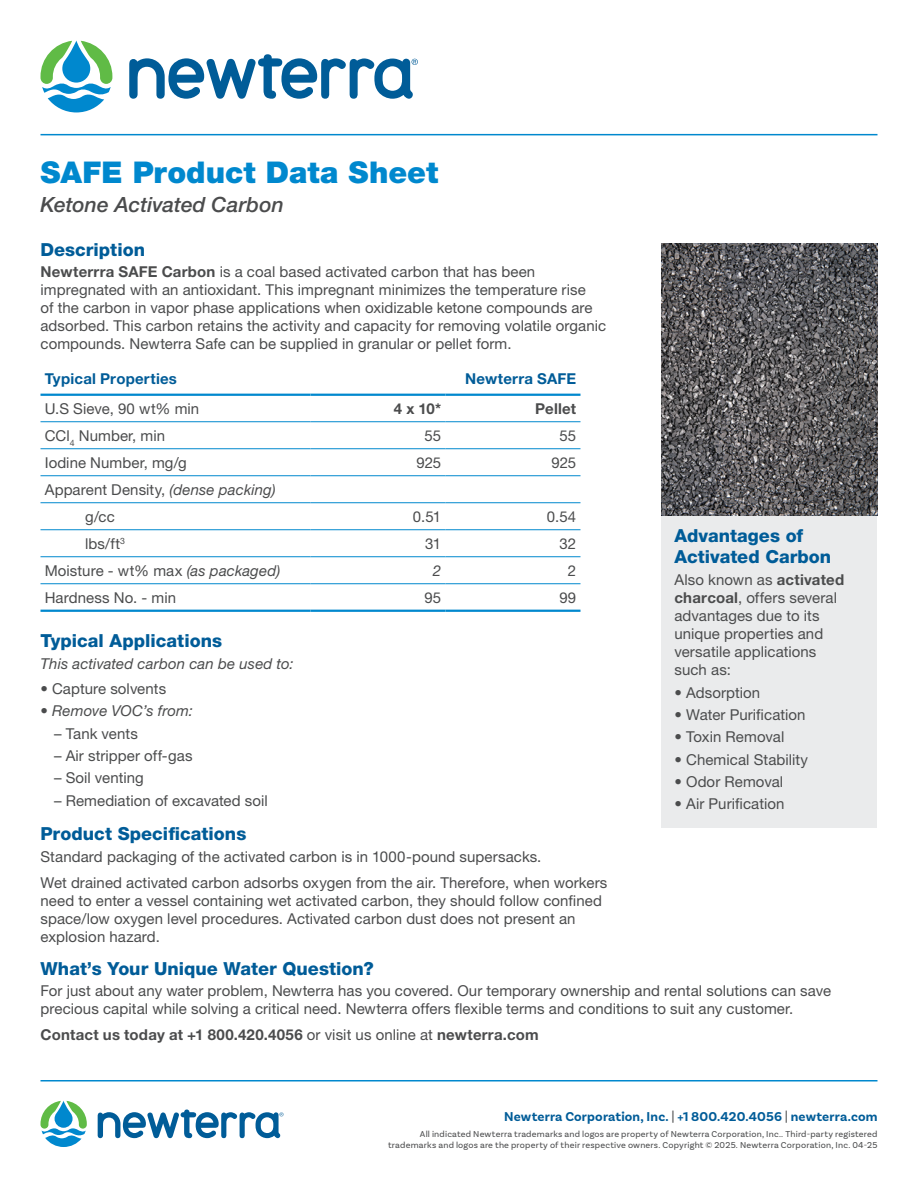
<style>
.page{position:relative;width:918px;height:1188px;background:#fff}
.page>*{position:absolute;margin:0;border:0;box-sizing:border-box;transform-origin:0 0}
.t1{font:900 30px "Helvetica Neue LT Std";color:#0088ce}
.t2{font:italic 500 21px "Helvetica Neue LT Std";color:#4b4c4d}
.t3{font:800 18px/21.6px "Helvetica Neue LT Std";color:#005c98}
.t4{font:15px/18px "Helvetica Neue LT Std";letter-spacing:.005em;color:#4b4c4d}
.t5{font:700 15px "Helvetica Neue LT Std";letter-spacing:.015em;color:#4b4c4d}
.t6{font:italic 15px "Helvetica Neue LT Std";letter-spacing:.01em;color:#4b4c4d}
.t7{font:700 15px "Helvetica Neue LT Std";letter-spacing:.015em;color:#005c98}
.t8{font:700 13.5px "Basic Sans";letter-spacing:.01em;color:#005c98}
.t9{font:9px/10.8px "Basic Sans";letter-spacing:.025em;color:#4b4c4d;text-align:right}
.s1{font-weight:700}
.s2{font-style:italic}
.s3{font-style:normal}
.s4{font-weight:400}
.s5{font-weight:400;color:#4b4c4d}
</style>
<div class="page">
<hr style="left:40px;top:134px;width:838px;height:1px;background:#0088ce">
<svg style="left:40px;top:1101px;width:47px;height:46px"></svg>
<svg style="left:98px;top:1110px;width:185px;height:28px"></svg>
<svg style="left:40px;top:41px;width:72px;height:71px"></svg>
<svg style="left:129px;top:54px;width:289px;height:45px"></svg>
<hr style="left:40px;top:1080px;width:838px;height:2px;background:#0088ce">
<div style="left:662px;top:243px;width:216px;height:584px;background:#eaebec"></div>
<img style="left:662px;top:243px;width:216px;height:273px">
<hr style="left:40px;top:421px;width:270px;height:1px;background:#0088ce">
<hr style="left:310px;top:421px;width:136px;height:1px;background:#0088ce">
<hr style="left:446px;top:421px;width:134px;height:1px;background:#0088ce">
<hr style="left:40px;top:448px;width:270px;height:1px;background:#0088ce">
<hr style="left:310px;top:448px;width:136px;height:1px;background:#0088ce">
<hr style="left:446px;top:448px;width:134px;height:1px;background:#0088ce">
<hr style="left:40px;top:475px;width:270px;height:1px;background:#0088ce">
<hr style="left:310px;top:475px;width:136px;height:1px;background:#0088ce">
<hr style="left:446px;top:475px;width:134px;height:1px;background:#0088ce">
<hr style="left:40px;top:502px;width:270px;height:1px;background:#0088ce">
<hr style="left:310px;top:502px;width:136px;height:1px;background:#0088ce">
<hr style="left:40px;top:529px;width:270px;height:1px;background:#0088ce">
<hr style="left:310px;top:529px;width:136px;height:1px;background:#0088ce">
<hr style="left:40px;top:556px;width:270px;height:1px;background:#0088ce">
<hr style="left:310px;top:556px;width:136px;height:1px;background:#0088ce">
<hr style="left:40px;top:583px;width:270px;height:1px;background:#0088ce">
<hr style="left:310px;top:583px;width:136px;height:1px;background:#0088ce">
<hr style="left:446px;top:502px;width:134px;height:1px;background:#0088ce">
<hr style="left:446px;top:529px;width:134px;height:1px;background:#0088ce">
<hr style="left:446px;top:556px;width:134px;height:1px;background:#0088ce">
<hr style="left:446px;top:583px;width:134px;height:1px;background:#0088ce">
<hr style="left:40px;top:394px;width:270px;height:2px;background:#0088ce">
<hr style="left:310px;top:394px;width:136px;height:2px;background:#0088ce">
<hr style="left:446px;top:394px;width:134px;height:2px;background:#0088ce">
<hr style="left:40px;top:610px;width:270px;height:2px;background:#0088ce">
<hr style="left:310px;top:610px;width:136px;height:2px;background:#0088ce">
<hr style="left:446px;top:610px;width:134px;height:2px;background:#0088ce">
<h1 class="t1" style="left:40px;top:155px;width:399px">SAFE Product Data Sheet</h1>
<h2 class="t2" style="left:40px;top:192px;width:245px">Ketone Activated Carbon</h2>
<p class="t3" style="left:40px;top:239px;width:106px">Description</p>
<p class="t4" style="left:40px;top:263px;width:567px"><span class="s1">Newterrra SAFE Carbon</span> is a coal based activated carbon that has been impregnated with an antioxidant. This impregnant minimizes the temperature rise<br>of the carbon in vapor phase applications when oxidizable ketone compounds are adsorbed. This carbon retains the activity and capacity for removing volatile organic compounds. Newterra Safe can be supplied in granular or pellet form.</p>
<p class="t7" style="left:45px;top:369px;width:134px">Typical Properties</p>
<p class="t7" style="left:465px;top:369px;width:113px">Newterra SAFE</p>
<p class="t4" style="left:45px;top:399px;width:156px">U.S Sieve, 90 wt% min</p>
<p class="t5" style="left:394px;top:399px;width:49px">4 x 10*</p>
<p class="t5" style="left:535px;top:399px;width:42px">Pellet</p>
<p class="t4" style="left:45px;top:426px;width:122px">CCl<sub>4</sub> Number, min</p>
<p class="t4" style="left:425px;top:426px;width:18px">55</p>
<p class="t4" style="left:560px;top:426px;width:18px">55</p>
<p class="t4" style="left:45px;top:453px;width:144px">Iodine Number, mg/g</p>
<p class="t4" style="left:416px;top:453px;width:26px">925</p>
<p class="t4" style="left:551px;top:453px;width:26px">925</p>
<p class="t4" style="left:85px;top:476px;width:192px;line-height:27px;text-indent:-40px">Apparent Density, <span class="s2">(dense packing) </span>g/cc</p>
<p class="t4" style="left:413px;top:507px;width:30px">0.51</p>
<p class="t4" style="left:547px;top:507px;width:31px">0.54</p>
<p class="t3" style="left:674px;top:524px;width:158px">Advantages of<br>Activated Carbon</p>
<p class="t4" style="left:674px;top:571px;width:171px">Also known as <span class="s1">activated charcoal</span>, offers several advantages due to its unique properties and versatile applications such as:</p>
<p class="t4" style="left:674px;top:683px;width:87px">• Adsorption</p>
<p class="t4" style="left:674px;top:706px;width:133px">• Water Purification</p>
<p class="t4" style="left:674px;top:728px;width:111px">• Toxin Removal</p>
<p class="t4" style="left:674px;top:750px;width:135px">• Chemical Stability</p>
<p class="t4" style="left:674px;top:772px;width:110px">• Odor Removal</p>
<p class="t4" style="left:674px;top:795px;width:111px">• Air Purification</p>
<p class="t4" style="left:85px;top:534px;width:41px">lbs/ft<sup>3</sup></p>
<p class="t4" style="left:425px;top:534px;width:18px">31</p>
<p class="t4" style="left:560px;top:534px;width:18px">32</p>
<p class="t4" style="left:45px;top:561px;width:237px">Moisture - wt% max <span class="s2">(as packaged)</span></p>
<p class="t6" style="left:433px;top:561px;width:10px">2</p>
<p class="t4" style="left:568px;top:561px;width:10px">2</p>
<p class="t4" style="left:45px;top:588px;width:133px">Hardness No. - min</p>
<p class="t4" style="left:424px;top:588px;width:18px">95</p>
<p class="t4" style="left:559px;top:588px;width:18px">99</p>
<p class="t3" style="left:40px;top:630px;width:183px">Typical Applications</p>
<p class="t6" style="left:40px;top:654px;width:255px">This activated carbon can be used to:</p>
<p class="t4" style="left:40px;top:680px;width:127px">• Capture solvents</p>
<p class="t6" style="left:40px;top:702px;width:154px"><span class="s3">•</span> Remove VOC’s from:</p>
<p class="t4" style="left:54px;top:724px;width:85px">– Tank vents</p>
<p class="t4" style="left:54px;top:747px;width:140px">– Air stripper off-gas</p>
<p class="t4" style="left:54px;top:769px;width:91px">– Soil venting</p>
<p class="t4" style="left:54px;top:791px;width:215px">– Remediation of excavated soil</p>
<p class="t3" style="left:40px;top:823px;width:207px">Product Specifications</p>
<p class="t4" style="left:40px;top:843px;width:568px;line-height:26.7px">Standard packaging of the activated carbon is in 1000-pound supersacks.<br>Wet drained activated carbon adsorbs oxygen from the air. Therefore, when workers</p>
<p class="t4" style="left:40px;top:892px;width:563px">need to enter a vessel containing wet activated carbon, they should follow confined space/low oxygen level procedures. Activated carbon dust does not present an explosion hazard.</p>
<p class="t3" style="left:40px;top:957px;width:335px">What’s Your Unique Water Question?</p>
<p class="t4" style="left:40px;top:981px;width:792px">For just about any water problem, Newterra has you covered. Our temporary ownership and rental solutions can save precious capital while solving a critical need. Newterra offers flexible terms and conditions to suit any customer.</p>
<p class="t5" style="left:40px;top:1026px;width:500px">Contact us today at +1 800.420.4056 <span class="s4">or visit us online at</span> newterra.com</p>
<p class="t8" style="left:504px;top:1108px;width:375px">Newterra Corporation, Inc. <span class="s5">|</span> +1 800.420.4056 <span class="s5">|</span> newterra.com</p>
<p class="t9" style="left:388px;top:1128px;width:491px">All indicated Newterra trademarks and logos are property of Newterra Corporation, Inc.. Third-party registered trademarks and logos are the property of their respective owners. Copyright © 2025. Newterra Corporation, Inc. 04-25</p>
</div>
